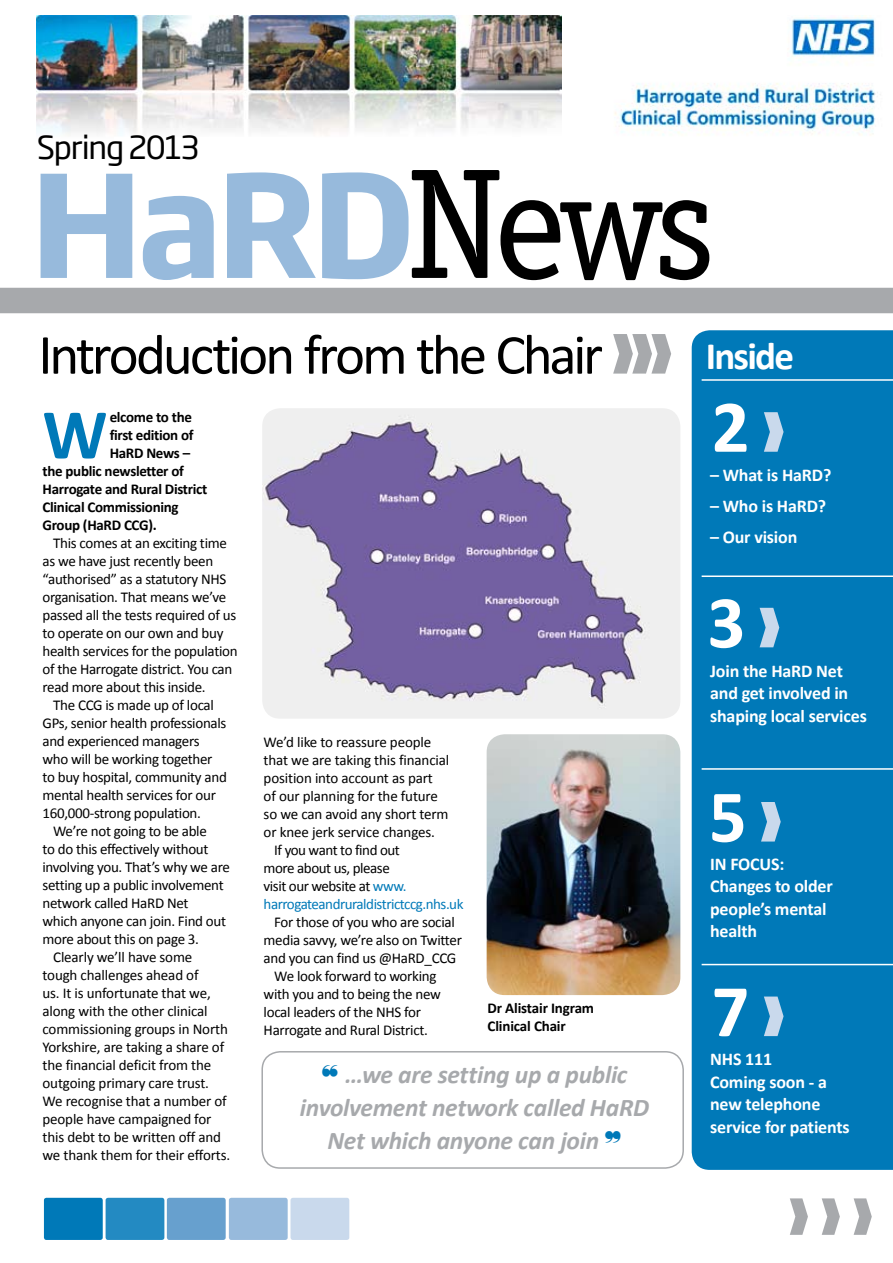
<style>
.page{position:relative;width:893px;height:1263px;background:#fff}
.page>*{position:absolute;margin:0;border:0;box-sizing:border-box;transform-origin:0 0}
.t1{font:700 140.25px "Soho Gothic Std";color:#97badc}
.t2{font:700 75px "Calibri";color:#fff}
.t3{font:700 71.7px "Calibri";color:#0079b8}
.t4{font:57px "Calibri";letter-spacing:-.055em;color:#000}
.t5{font:52.5px "Zapf Dingbats ITC";color:#a7a9ac}
.t6{font:31.5px "Soho Gothic Std";letter-spacing:-.045em;color:#000}
.t7{font:italic 700 25.5px/33px "Calibri";letter-spacing:-.015em;color:#a7a9ac;text-align:center}
.t8{font:700 18px/22.5px "Calibri";letter-spacing:-.01em;color:#fff}
.t9{font:15px "Calibri";letter-spacing:-.02em;color:#000}
.t10{font:700 15px/18px "Calibri";letter-spacing:-.02em;color:#000}
.t11{font:15px "Calibri";letter-spacing:-.035em;color:#0079b8}
.s1{font-family:"Officina Serif Std";font-weight:400;font-size:157.5px;color:#000}
.s2{color:#a7a9ac}
.s3{font-weight:700;font-size:39px;color:#fff}
.s4{color:#c9d9ec}
.s5{color:#0079b8}
</style>
<div class="page">
<img style="left:37px;top:16px;width:524px;height:120px">
<div style="left:0;top:288px;width:893px;height:25px;background:#a7a9ac"></div>
<div style="left:692px;top:330px;width:201px;height:840px;background:#0079b8"></div>
<hr style="left:702px;top:964px;width:191px;height:1px;background:#fff">
<hr style="left:702px;top:768px;width:191px;height:2px;background:#fff">
<hr style="left:702px;top:575px;width:191px;height:2px;background:#fff">
<hr style="left:702px;top:379px;width:191px;height:2px;background:#fff">
<img style="left:614px;top:16px;width:264px;height:119px">
<div style="left:44px;top:1198px;width:59px;height:42px;background:#0079b8;border-radius:2px"></div>
<div style="left:106px;top:1198px;width:58px;height:42px;background:#238ac2;border-radius:2px"></div>
<div style="left:167px;top:1198px;width:59px;height:42px;background:#67a0ce;border-radius:2px"></div>
<div style="left:229px;top:1198px;width:59px;height:42px;background:#97badc;border-radius:2px"></div>
<div style="left:290px;top:1198px;width:59px;height:42px;background:#c9d9ec;border-radius:2px"></div>
<img style="left:262px;top:408px;width:418px;height:311px">
<img style="left:487px;top:734px;width:193px;height:261px">
<div style="left:261px;top:1051px;width:423px;height:118px;border:2px solid #a7a9ac;border-radius:18px"></div>
<h3 class="t6" style="left:37px;top:127px;width:164px">Spring 2013</h3>
<h1 class="t1" style="left:30px;top:134px;width:686px">HaRD<span class="s1">News</span></h1>
<h3 class="t4" style="left:38px;top:319px;width:757px">Introduction from the Chair <span class="s2">❱❱❱</span> <span class="s3">Inside</span></h3>
<h3 class="t3" style="left:43px;top:390px;width:66px">W</h3>
<h2 class="t2" style="left:711px;top:380px;width:75px">2 <span class="s4">❱</span></h2>
<p class="t10" style="left:110px;top:408px;width:84px">elcome to the</p>
<p class="t10" style="left:110px;top:426px;width:85px">first edition of</p>
<p class="t10" style="left:110px;top:444px;width:82px">HaRD News –</p>
<p class="t10" style="left:43px;top:462px;width:143px">the public newsletter of</p>
<p class="t10" style="left:43px;top:480px;width:166px">Harrogate and Rural District</p>
<p class="t10" style="left:43px;top:498px;width:138px">Clinical Commissioning</p>
<p class="t10" style="left:43px;top:516px;width:116px">Group (HaRD CCG).</p>
<p class="t9" style="left:53px;top:534px;width:175px">This comes at an exciting time</p>
<p class="t9" style="left:43px;top:552px;width:172px">as we have just recently been</p>
<p class="t9" style="left:43px;top:570px;width:185px">“authorised” as a statutory NHS</p>
<p class="t9" style="left:43px;top:588px;width:185px">organisation. That means we’ve</p>
<p class="t9" style="left:43px;top:606px;width:195px">passed all the tests required of us</p>
<p class="t9" style="left:43px;top:624px;width:182px">to operate on our own and buy</p>
<p class="t9" style="left:43px;top:642px;width:197px">health services for the population</p>
<p class="t9" style="left:43px;top:660px;width:191px">of the Harrogate district. You can</p>
<p class="t9" style="left:43px;top:678px;width:165px">read more about this inside.</p>
<p class="t9" style="left:53px;top:696px;width:162px">The CCG is made up of local</p>
<p class="t9" style="left:43px;top:714px;width:185px">GPs, senior health professionals</p>
<p class="t9" style="left:43px;top:732px;width:159px">and experienced managers</p>
<p class="t9" style="left:43px;top:750px;width:171px">who will be working together</p>
<p class="t9" style="left:43px;top:768px;width:186px">to buy hospital, community and</p>
<p class="t9" style="left:43px;top:786px;width:175px">mental health services for our</p>
<p class="t9" style="left:43px;top:804px;width:160px">160,000-strong population.</p>
<p class="t9" style="left:53px;top:822px;width:155px">We’re not going to be able</p>
<p class="t9" style="left:43px;top:840px;width:168px">to do this effectively without</p>
<p class="t9" style="left:43px;top:858px;width:189px">involving you. That’s why we are</p>
<p class="t9" style="left:43px;top:876px;width:183px">setting up a public involvement</p>
<p class="t9" style="left:43px;top:894px;width:147px">network called HaRD Net</p>
<p class="t9" style="left:43px;top:912px;width:185px">which anyone can join. Find out</p>
<p class="t9" style="left:43px;top:930px;width:158px">more about this on page 3.</p>
<p class="t9" style="left:53px;top:948px;width:141px">Clearly we’ll have some</p>
<p class="t9" style="left:43px;top:966px;width:158px">tough challenges ahead of</p>
<p class="t9" style="left:43px;top:984px;width:170px">us. It is unfortunate that we,</p>
<p class="t9" style="left:43px;top:1002px;width:167px">along with the other clinical</p>
<p class="t9" style="left:43px;top:1020px;width:187px">commissioning groups in North</p>
<p class="t9" style="left:43px;top:1038px;width:183px">Yorkshire, are taking a share of</p>
<p class="t9" style="left:43px;top:1056px;width:170px">the financial deficit from the</p>
<p class="t9" style="left:43px;top:1074px;width:168px">outgoing primary care trust.</p>
<p class="t9" style="left:43px;top:1092px;width:186px">We recognise that a number of</p>
<p class="t9" style="left:43px;top:1110px;width:170px">people have campaigned for</p>
<p class="t9" style="left:43px;top:1128px;width:180px">this debt to be written off and</p>
<p class="t9" style="left:43px;top:1146px;width:189px">we thank them for their efforts.</p>
<p class="t8" style="left:710px;top:463px;width:123px">– What is HaRD?</p>
<p class="t8" style="left:710px;top:494px;width:118px">– Who is HaRD?</p>
<p class="t8" style="left:710px;top:525px;width:89px">– Our vision</p>
<h2 class="t2" style="left:707px;top:576px;width:75px">3 <span class="s4">❱</span></h2>
<p class="t8" style="left:710px;top:659px;width:158px">Join the HaRD Net and get involved in shaping local services</p>
<p class="t9" style="left:264px;top:733px;width:169px">We’d like to reassure people</p>
<p class="t9" style="left:264px;top:751px;width:187px">that we are taking this financial</p>
<p class="t9" style="left:264px;top:769px;width:171px">position into account as part</p>
<p class="t9" style="left:264px;top:787px;width:176px">of our planning for the future</p>
<p class="t9" style="left:264px;top:805px;width:186px">so we can avoid any short term</p>
<p class="t9" style="left:264px;top:823px;width:173px">or knee jerk service changes.</p>
<p class="t9" style="left:274px;top:841px;width:127px">If you want to find out</p>
<p class="t9" style="left:264px;top:859px;width:128px">more about us, please</p>
<p class="t9" style="left:264px;top:877px;width:144px">visit our website at <span class="s5">www.</span></p>
<p class="t11" style="left:264px;top:895px;width:201px">harrogateandruraldistrictccg.nhs.uk</p>
<p class="t9" style="left:274px;top:913px;width:182px">For those of you who are social</p>
<p class="t9" style="left:264px;top:931px;width:200px">media savvy, we’re also on Twitter</p>
<p class="t9" style="left:264px;top:949px;width:194px">and you can find us @HaRD_CCG</p>
<p class="t9" style="left:274px;top:967px;width:164px">We look forward to working</p>
<p class="t9" style="left:264px;top:985px;width:179px">with you and to being the new</p>
<p class="t9" style="left:264px;top:1003px;width:159px">local leaders of the NHS for</p>
<p class="t9" style="left:264px;top:1021px;width:166px">Harrogate and Rural District.</p>
<h2 class="t2" style="left:709px;top:770px;width:75px">5 <span class="s4">❱</span></h2>
<p class="t8" style="left:710px;top:851px;width:124px">IN FOCUS:<br>Changes to older people’s mental health</p>
<h2 class="t2" style="left:711px;top:965px;width:75px">7 <span class="s4">❱</span></h2>
<p class="t10" style="left:488px;top:999px;width:108px">Dr Alistair Ingram<br>Clinical Chair</p>
<h3 class="t7" style="left:300px;top:1057px;width:351px"><span class="s5">❝</span> …we are setting up a public involvement network called HaRD<br>Net which anyone can join <span class="s5">❞</span></h3>
<p class="t8" style="left:710px;top:1047px;width:141px">NHS 111<br>Coming soon - a new telephone service for patients</p>
<h3 class="t5" style="left:788px;top:1192px;width:87px">❱ ❱ ❱</h3>
</div>
